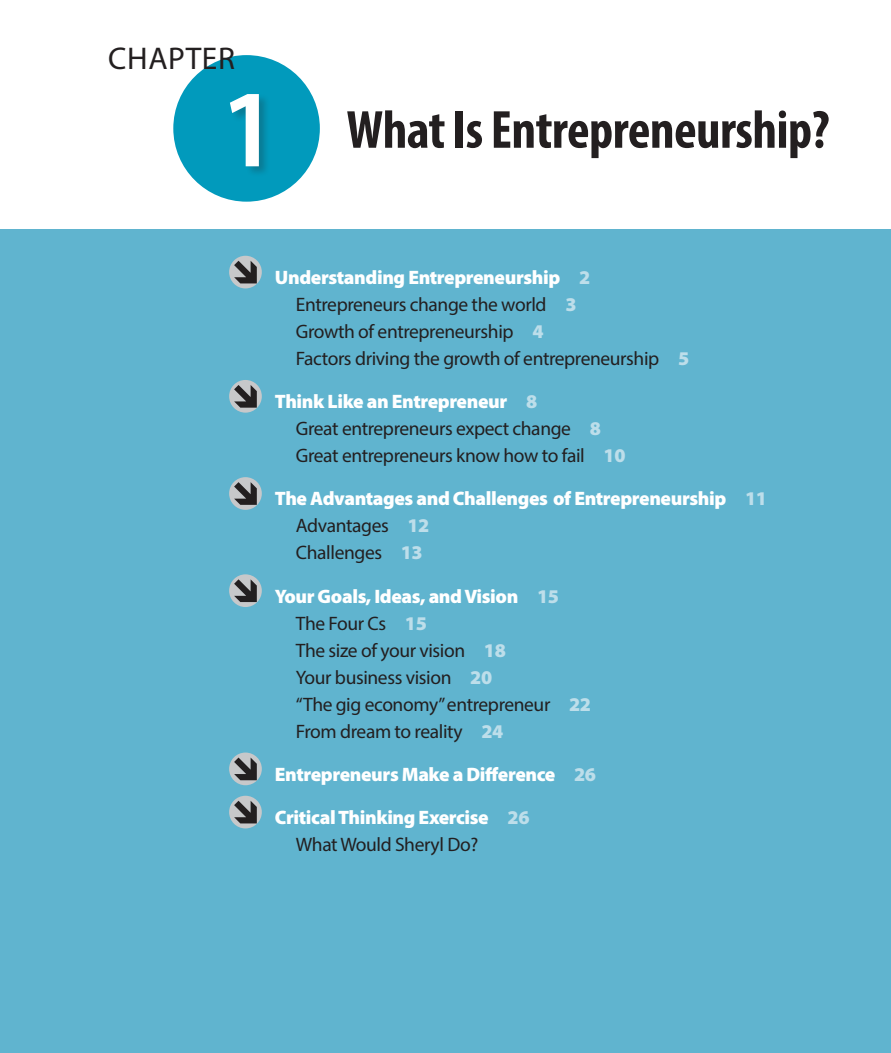
<style>
.page{position:relative;width:891px;height:1053px;background:#fff}
.page>*{position:absolute;margin:0;border:0;box-sizing:border-box;transform-origin:0 0}
.t1{font:600 111.15px "Myriad Pro";color:#fff}
.t2{font:700 condensed 54px "Myriad Pro";letter-spacing:-.01em;color:#231f20}
.t3{font:31.5px "Myriad Pro";color:#231f20}
.t4{font:19.5px/27px "Myriad Pro";letter-spacing:-.02em;color:#231f20}
.t5{font:900 19.5px/27px "Myriad Pro";letter-spacing:-.02em;color:#fff}
.s1{font-weight:900;color:#fff}
.s2{font-weight:900;color:#bddeea}
.s3{color:#bddeea}
.s4{font-weight:400;color:#231f20}
</style>
<div class="page">
<div style="left:0;top:230px;width:891px;height:823px;background:#60b4cf"></div>
<div style="left:173px;top:55px;width:147px;height:147px;background:#019abc;border-radius:50%"></div>
<div style="left:229px;top:93px;width:41px;height:85px;background:#231f20;opacity:.25"></div>
<div style="left:229px;top:256px;width:33px;height:32px;background:#c7c8ca;border-radius:50%"></div>
<svg style="left:234px;top:261px;width:23px;height:22px"></svg>
<div style="left:229px;top:380px;width:33px;height:33px;background:#c7c8ca;border-radius:50%"></div>
<svg style="left:234px;top:385px;width:23px;height:23px"></svg>
<div style="left:229px;top:477px;width:33px;height:33px;background:#c7c8ca;border-radius:50%"></div>
<svg style="left:234px;top:482px;width:23px;height:23px"></svg>
<div style="left:229px;top:574px;width:33px;height:33px;background:#c7c8ca;border-radius:50%"></div>
<svg style="left:234px;top:579px;width:23px;height:23px"></svg>
<div style="left:229px;top:753px;width:33px;height:32px;background:#c7c8ca;border-radius:50%"></div>
<svg style="left:234px;top:758px;width:23px;height:22px"></svg>
<div style="left:229px;top:796px;width:33px;height:32px;background:#c7c8ca;border-radius:50%"></div>
<svg style="left:234px;top:801px;width:23px;height:22px"></svg>
<h3 class="t3" style="left:108px;top:39px;width:128px">Chapter</h3>
<h1 class="t1" style="left:219px;top:58px;width:61px">1</h1>
<h2 class="t2" style="left:346px;top:96px;width:485px">What Is Entrepreneurship?</h2>
<p class="t4" style="left:296px;top:264px;width:395px;text-indent:-21px"><span class="s1">Understanding Entrepreneurship</span> <span class="s2">2<br></span>Entrepreneurs change the world <span class="s2">3<br></span>Growth of entrepreneurship <span class="s2">4<br></span>Factors driving the growth of entrepreneurship <span class="s2">5</span></p>
<p class="t4" style="left:296px;top:388px;width:331px;text-indent:-21px"><span class="s1">Think Like an Entrepreneur</span> <span class="s2">8<br></span>Great entrepreneurs expect change <span class="s2">8<br></span>Great entrepreneurs know how to fail <span class="s2">10</span></p>
<p class="t5" style="left:296px;top:485px;width:473px;text-indent:-21px">The Advantages and Challenges of Entrepreneurship <span class="s3">11<br></span><span class="s4">Advantages</span> <span class="s3">12<br></span><span class="s4">Challenges</span> <span class="s3">13</span></p>
<p class="t4" style="left:296px;top:582px;width:297px;text-indent:-21px"><span class="s1">Your Goals, Ideas, and Vision</span> <span class="s2">15<br></span>The Four Cs <span class="s2">15<br></span>The size of your vision <span class="s2">18<br></span>Your business vision <span class="s2">20<br></span>“The gig economy” entrepreneur <span class="s2">22<br></span>From dream to reality <span class="s2">24</span></p>
<p class="t5" style="left:275px;top:760px;width:323px">Entrepreneurs Make a Difference <span class="s3">26</span></p>
<p class="t5" style="left:296px;top:803px;width:235px;text-indent:-21px">Critical Thinking Exercise <span class="s3">26<br></span><span class="s4">What Would Sheryl Do?</span></p>
</div>
